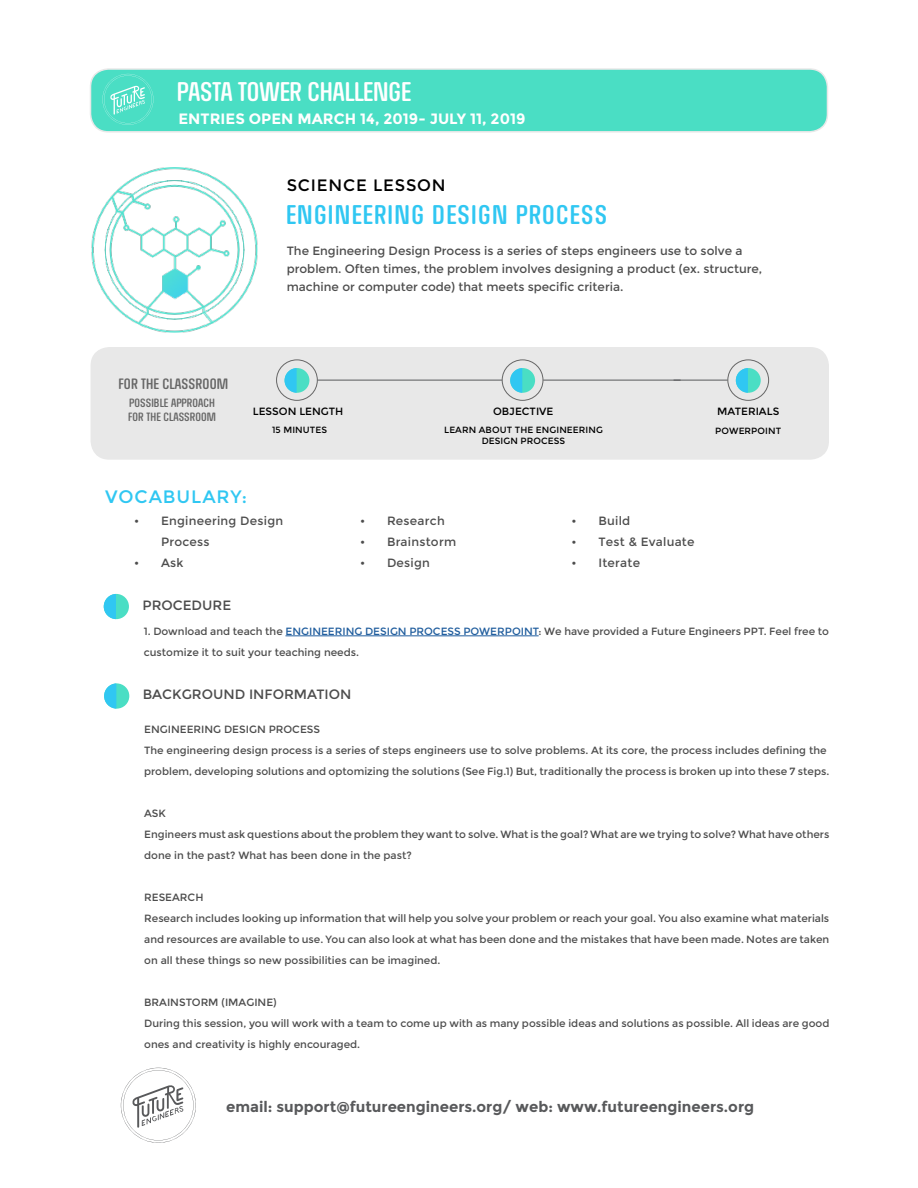
<style>
.page{position:relative;width:918px;height:1188px;background:#fff}
.page>*{position:absolute;margin:0;border:0;box-sizing:border-box;transform-origin:0 0}
.t1{font:27px "RICHARDMILLERROUNDED";letter-spacing:.05em;color:#30c7f2}
.t2{font:27px "RICHARDMILLERROUNDED";color:#fff}
.t3{font:18px "Montserrat";letter-spacing:.05em;color:#30c7f2}
.t4{font:16.5px "Montserrat";letter-spacing:.05em;color:#000}
.t5{font:700 15px "Montserrat";color:#58595b}
.t6{font:700 15px "Montserrat";color:#fff}
.t7{font:15px "RICHARDMILLERROUNDED";letter-spacing:.01em;color:#666}
.t8{font:13.5px "Montserrat";color:#4d4d4d}
.t9{font:12px/18px "Montserrat";color:#4d4d4d}
.t10{font:12px/21px "Montserrat";letter-spacing:.02em;color:#4d4d4d}
.t11{font:12px/14.4px "RICHARDMILLERROUNDED";letter-spacing:.01em;color:#666}
.t12{font:10.5px/21px "Montserrat";color:#4d4d4d}
.t13{font:10.5px "Montserrat";color:#000}
.t14{font:9px/10.8px "Montserrat";letter-spacing:.01em;color:#000;text-align:center}
.s1{color:#215e9e}
</style>
<div class="page">
<svg style="left:121px;top:1068px;width:75px;height:75px"></svg>
<img style="left:91px;top:168px;width:166px;height:165px">
<div style="left:104px;top:594px;width:25px;height:25px;background:#4adec4;border-radius:50%"></div>
<svg style="left:104px;top:594px;width:12px;height:25px"></svg>
<hr style="left:285px;top:636px;width:254px;height:1px;background:#215e9e">
<div style="left:91px;top:348px;width:737px;height:111px;background:#e8e8e8;border-radius:18px"></div>
<div style="left:91px;top:347px;width:738px;height:113px;border:2px solid #e8e8e8;border-radius:18px"></div>
<div style="left:285px;top:368px;width:24px;height:25px;background:#4adec4;border-radius:50%"></div>
<svg style="left:285px;top:368px;width:12px;height:25px"></svg>
<div style="left:276px;top:360px;width:42px;height:41px;border:1px solid #666;border-radius:50%"></div>
<div style="left:510px;top:368px;width:25px;height:25px;background:#4adec4;border-radius:50%"></div>
<svg style="left:510px;top:368px;width:12px;height:25px"></svg>
<div style="left:502px;top:360px;width:41px;height:41px;border:1px solid #666;border-radius:50%"></div>
<div style="left:736px;top:368px;width:25px;height:25px;background:#4adec4;border-radius:50%"></div>
<svg style="left:736px;top:368px;width:12px;height:25px"></svg>
<div style="left:728px;top:360px;width:41px;height:41px;border:1px solid #666;border-radius:50%"></div>
<hr style="left:318px;top:380px;width:184px;height:1px;background:#58595b">
<hr style="left:543px;top:380px;width:138px;height:1px;background:#58595b">
<hr style="left:674px;top:380px;width:54px;height:1px;background:#58595b">
<div style="left:91px;top:69px;width:736px;height:63px;background:#4adec4;border-radius:18px"></div>
<div style="left:90px;top:68px;width:738px;height:65px;border:2px solid #e8e8e8;border-radius:18px"></div>
<svg style="left:102px;top:74px;width:51px;height:51px"></svg>
<div style="left:104px;top:683px;width:25px;height:26px;background:#4adec4;border-radius:50%"></div>
<svg style="left:104px;top:683px;width:12px;height:26px"></svg>
<h1 class="t2" style="left:177px;top:78px;width:235px">PASTA TOWER CHALLENGE</h1>
<h3 class="t6" style="left:179px;top:110px;width:349px">ENTRIES OPEN MARCH 14, 2019- JULY 11, 2019</h3>
<h3 class="t4" style="left:287px;top:176px;width:161px">SCIENCE LESSON</h3>
<h1 class="t1" style="left:286px;top:200px;width:323px">ENGINEERING DESIGN PROCESS</h1>
<p class="t9" style="left:287px;top:242px;width:477px">The Engineering Design Process is a series of steps engineers use to solve a problem. Often times, the problem involves designing a product (ex. structure, machine or computer code) that meets specific criteria.</p>
<h3 class="t7" style="left:118px;top:375px;width:111px">FOR THE CLASSROOM</h3>
<p class="t11" style="left:128px;top:396px;width:89px">POSSIBLE APPROACH<br>FOR THE CLASSROOM</p>
<p class="t13" style="left:253px;top:405px;width:92px">LESSON LENGTH</p>
<p class="t14" style="left:272px;top:425px;width:56px">15 MINUTES</p>
<h2 class="t3" style="left:105px;top:486px;width:143px">VOCABULARY:</h2>
<p class="t13" style="left:493px;top:405px;width:62px">OBJECTIVE</p>
<p class="t13" style="left:717px;top:405px;width:64px">MATERIALS</p>
<p class="t14" style="left:715px;top:425px;width:67px">POWERPOINT</p>
<p class="t14" style="left:444px;top:425px;width:160px">LEARN ABOUT THE ENGINEERING<br>DESIGN PROCESS</p>
<p class="t10" style="left:161px;top:510px;width:124px;text-indent:-27px">• Engineering Design<br>Process</p>
<p class="t9" style="left:134px;top:554px;width:51px">• Ask</p>
<p class="t8" style="left:142px;top:597px;width:90px">PROCEDURE</p>
<p class="t10" style="left:360px;top:510px;width:86px">• Research</p>
<p class="t10" style="left:360px;top:531px;width:98px">• Brainstorm</p>
<p class="t9" style="left:360px;top:554px;width:71px">• Design</p>
<p class="t9" style="left:572px;top:512px;width:60px">• Build</p>
<p class="t10" style="left:572px;top:531px;width:125px">• Test &amp; Evaluate</p>
<p class="t9" style="left:572px;top:554px;width:70px">• Iterate</p>
<p class="t12" style="left:144px;top:621px;width:687px">1. Download and teach the <span class="s1">ENGINEERING DESIGN PROCESS POWERPOINT</span>: We have provided a Future Engineers PPT. Feel free to customize it to suit your teaching needs.</p>
<p class="t8" style="left:143px;top:687px;width:210px">BACKGROUND INFORMATION</p>
<p class="t12" style="left:144px;top:719px;width:687px">ENGINEERING DESIGN PROCESS<br>The engineering design process is a series of steps engineers use to solve problems. At its core, the process includes defining the problem, developing solutions and optomizing the solutions (See Fig.1) But, traditionally the process is broken up into these 7 steps.</p>
<p class="t12" style="left:144px;top:803px;width:687px">ASK<br>Engineers must ask questions about the problem they want to solve. What is the goal? What are we trying to solve? What have others done in the past? What has been done in the past?</p>
<p class="t12" style="left:144px;top:887px;width:687px">RESEARCH<br>Research includes looking up information that will help you solve your problem or reach your goal. You also examine what materials and resources are available to use. You can also look at what has been done and the mistakes that have been made. Notes are taken on all these things so new possibilities can be imagined.</p>
<p class="t12" style="left:144px;top:992px;width:687px">BRAINSTORM (IMAGINE)<br>During this session, you will work with a team to come up with as many possible ideas and solutions as possible. All ideas are good ones and creativity is highly encouraged.</p>
<h3 class="t5" style="left:226px;top:1098px;width:530px">email: support@futureengineers.org/ web: www.futureengineers.org</h3>
</div>
